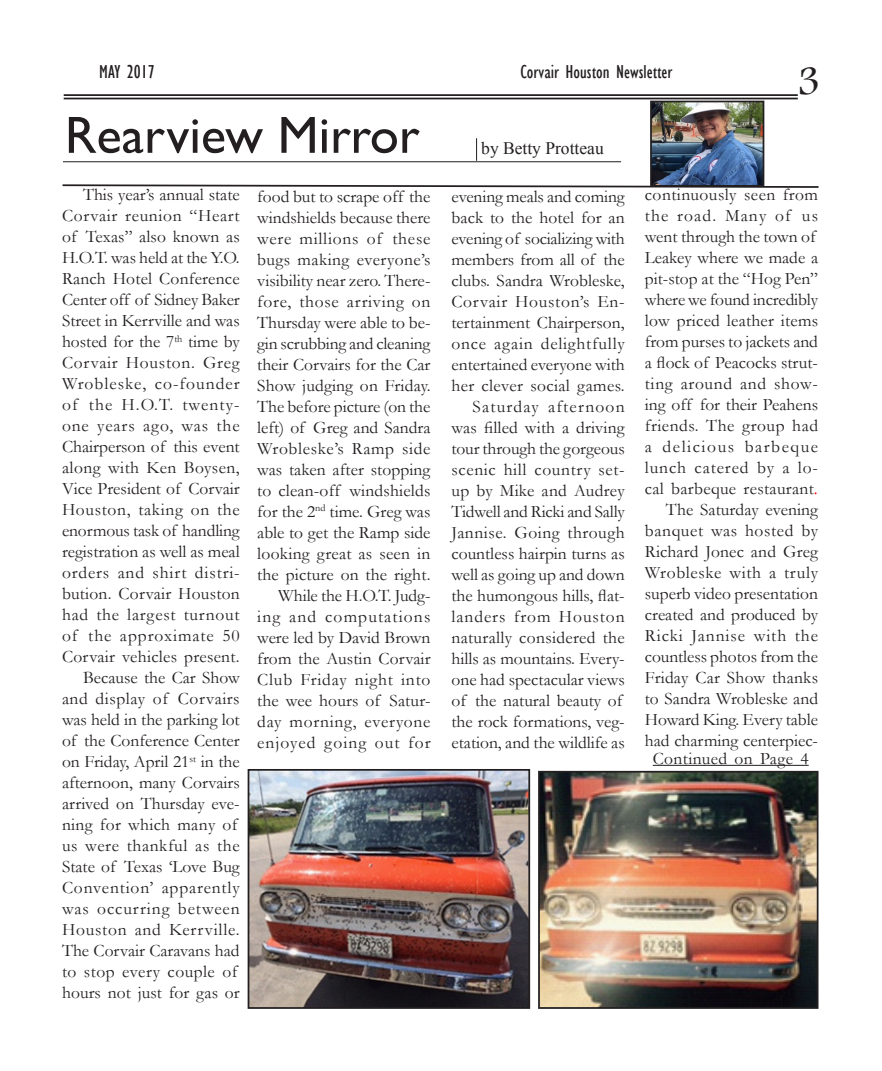
<style>
.page{position:relative;width:882px;height:1071px;background:#fff}
.page>*{position:absolute;margin:0;border:0;box-sizing:border-box;transform-origin:0 0}
.t1{font:52.5px "Gill Sans";color:#231f20}
.t2{font:42px "Footlight MT Light";color:#231f20}
.t3{font:condensed 19.25px "Gill Sans";color:#231f20}
.t4{font:17.5px/21px "Garamond";letter-spacing:.01em;color:#231f20;text-align:justify}
.t5{font:17.5px "Times New Roman";color:#231f20}
.s1{font-style:italic;color:#f00}
</style>
<div class="page">
<hr style="left:64px;top:94px;width:734px;height:2px;background:#231f20">
<hr style="left:64px;top:98px;width:734px;height:1px;background:#231f20">
<svg style="left:62px;top:183px;width:757px;height:5px"></svg>
<img style="left:653px;top:104px;width:108px;height:80px">
<div style="left:650px;top:101px;width:114px;height:86px;border:2px solid #231f20"></div>
<hr style="left:63px;top:161px;width:558px;height:1px;background:#231f20">
<svg style="left:476px;top:138px;width:1px;height:23px"></svg>
<img style="left:251px;top:772px;width:276px;height:234px">
<div style="left:248px;top:769px;width:282px;height:240px;border:2px solid #231f20"></div>
<img style="left:541px;top:774px;width:275px;height:232px">
<div style="left:538px;top:771px;width:281px;height:238px;border:2px solid #231f20"></div>
<hr style="left:653px;top:765px;width:156px;height:1px;background:#231f20">
<p class="t3" style="left:99px;top:60px;width:57px">MAY 2017</p>
<p class="t3" style="left:520px;top:60px;width:154px">Corvair Houston Newsletter</p>
<p class="t1" style="left:65px;top:105px;width:356px">Rearview Mirror</p>
<p class="t5" style="left:481px;top:136px;width:124px">by Betty Protteau</p>
<p class="t2" style="left:797px;top:55px;width:25px">3</p>
<p class="t4" style="left:62px;top:184px;width:179px;text-indent:21px">This year’s annual state Corvair reunion “Heart of Texas” also known as H.O.T. was held at the Y.O.<br>Ranch Hotel Conference Center off of Sidney Baker Street in Kerrville and was hosted for the 7<sup>th</sup> time by Corvair Houston. Greg Wrobleske, co-founder of the H.O.T. twenty&shy;one years ago, was the Chairperson of this event along with Ken Boysen, Vice President of Corvair Houston, taking on the enormous task of handling registration as well as meal orders and shirt distri&shy;bution. Corvair Houston had the largest turnout of the approximate 50<br>Corvair vehicles present.</p>
<p class="t4" style="left:62px;top:667px;width:179px;text-align:left;text-indent:21px">Because the Car Show and display of Corvairs was held in the parking lot of the Conference Center on Friday, April 21<sup>st</sup> in the afternoon, many Corvairs arrived on Thursday eve&shy;ning for which many of us were thankful as the<br>State of Texas ‘Love Bug<br>Convention’ apparently was occurring between<br>Houston and Kerrville.<br>The Corvair Caravans had to stop every couple of hours not just for gas or</p>
<p class="t4" style="left:257px;top:186px;width:175px">food but to scrape off the windshields because there were millions of these bugs making everyone’s visibility near zero. There&shy;fore, those arriving on Thursday were able to be&shy;gin scrubbing and cleaning their Corvairs for the Car Show judging on Friday.<br>The before picture (on the left) of Greg and Sandra Wrobleske’s Ramp side was taken after stopping to clean-off windshields for the 2<sup>nd</sup> time. Greg was able to get the Ramp side looking great as seen in the picture on the right.</p>
<p class="t4" style="left:257px;top:585px;width:175px;text-indent:21px">While the H.O.T. Judg&shy;ing and computations were led by David Brown from the Austin Corvair Club Friday night into the wee hours of Satur&shy;day morning, everyone enjoyed going out for</p>
<p class="t4" style="left:452px;top:185px;width:175px">evening meals and coming back to the hotel for an evening of socializing with members from all of the clubs. Sandra Wrobleske, Corvair Houston’s En&shy;tertainment Chairperson, once again delightfully entertained everyone with her clever social games.</p>
<p class="t4" style="left:452px;top:395px;width:175px;text-align:left;text-indent:21px">Saturday afternoon was filled with a driving tour through the gorgeous scenic hill country set&shy;up by Mike and Audrey<br>Tidwell and Ricki and Sally<br>Jannise. Going through countless hairpin turns as well as going up and down the humongous hills, flat&shy;landers from Houston naturally considered the hills as mountains. Every&shy;one had spectacular views of the natural beauty of the rock formations, veg&shy;etation, and the wildlife as</p>
<p class="t4" style="left:645px;top:184px;width:175px;text-align:left">continuously seen from the road. Many of us went through the town of<br>Leakey where we made a pit-stop at the “Hog Pen” where we found incredibly low priced leather items from purses to jackets and a flock of Peacocks strut&shy;ting around and show&shy;ing off for their Peahens friends. The group had a delicious barbeque lunch catered by a lo&shy;cal barbeque restaurant<span class="s1">.</span></p>
<p class="t4" style="left:645px;top:499px;width:175px;text-indent:21px">The Saturday evening banquet was hosted by Richard Jonec and Greg Wrobleske with a truly superb video presentation created and produced by Ricki Jannise with the countless photos from the Friday Car Show thanks to Sandra Wrobleske and Howard King. Every table had charming centerpiec-</p>
<p class="t4" style="left:653px;top:748px;width:157px">Continued on Page 4</p>
</div>
